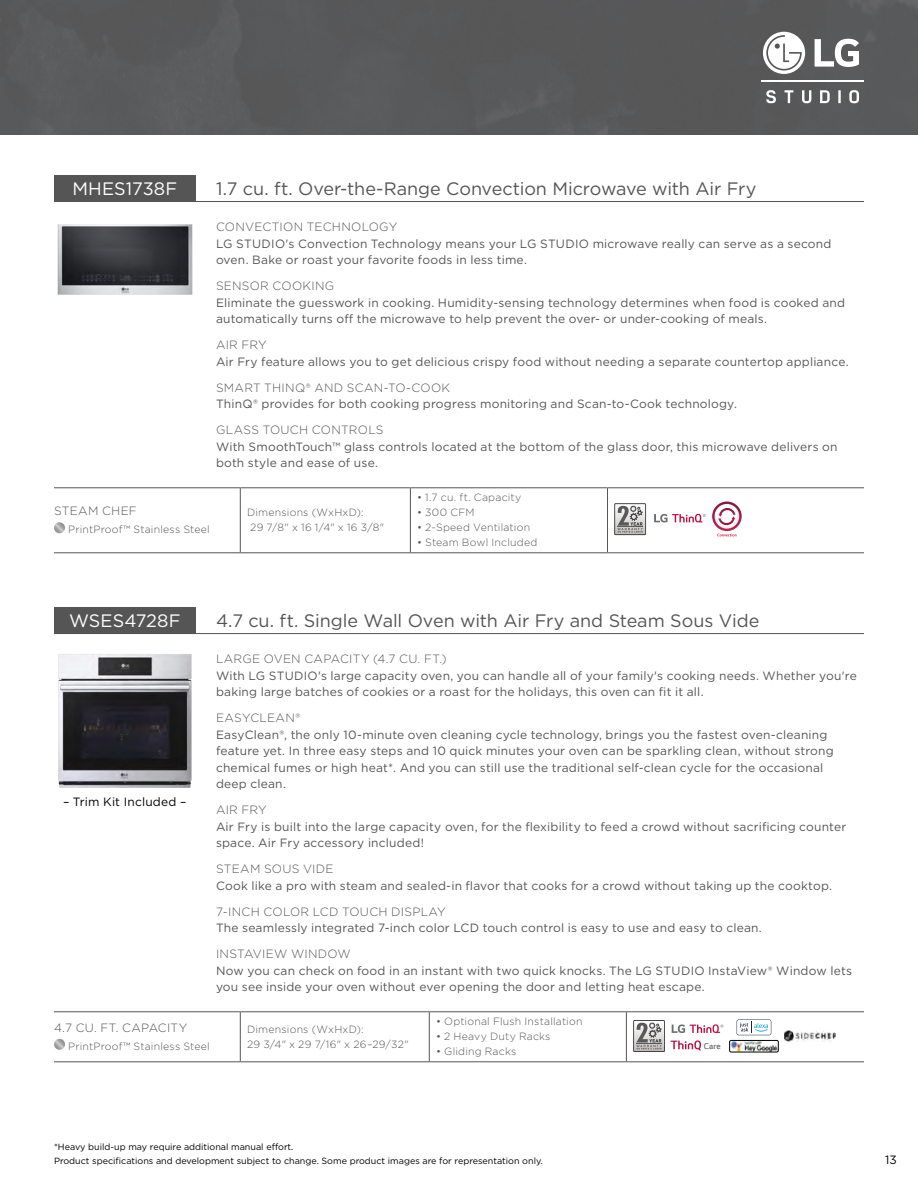
<style>
.page{position:relative;width:918px;height:1188px;background:#fff}
.page>*{position:absolute;margin:0;border:0;box-sizing:border-box;transform-origin:0 0}
.t1{font:18px "Gotham";letter-spacing:-.005em;color:#555}
.t2{font:18px "Gotham";letter-spacing:.005em;color:#fff}
.t3{font:12px/16.5px "Gotham";letter-spacing:.015em;color:#555}
.t4{font:300 12px "Gotham";letter-spacing:.02em;color:#555}
.t5{font:12px "Gotham";letter-spacing:.015em;color:#000}
.t6{font:300 10.5px/15px "Gotham";letter-spacing:.02em;color:#555}
.t7{font:300 9.6px "LG Smart";color:#6d6e71}
.t8{font:9px "Gotham";color:#000}
</style>
<div class="page">
<div style="left:0;top:0;width:918px;height:135px;background:#58595a"></div>
<svg style="left:766px;top:90px;width:10px;height:13px"></svg>
<svg style="left:785px;top:90px;width:8px;height:13px"></svg>
<svg style="left:802px;top:90px;width:9px;height:13px"></svg>
<svg style="left:820px;top:90px;width:10px;height:13px"></svg>
<svg style="left:838px;top:90px;width:3px;height:13px"></svg>
<svg style="left:849px;top:90px;width:10px;height:13px"></svg>
<hr style="left:761px;top:80px;width:103px;height:2px;background:#fff">
<svg style="left:815px;top:39px;width:44px;height:28px"></svg>
<svg style="left:763px;top:32px;width:42px;height:42px"></svg>
<div style="left:54px;top:176px;width:142px;height:26px;background:#555"></div>
<hr style="left:196px;top:201px;width:668px;height:1px;background:#555">
<img style="left:57px;top:224px;width:135px;height:71px">
<hr style="left:54px;top:487px;width:186px;height:1px;background:#555">
<hr style="left:240px;top:487px;width:170px;height:1px;background:#555">
<hr style="left:240px;top:488px;width:1px;height:64px;background:#555">
<hr style="left:410px;top:487px;width:198px;height:1px;background:#555">
<hr style="left:410px;top:488px;width:1px;height:64px;background:#555">
<hr style="left:608px;top:487px;width:256px;height:1px;background:#555">
<hr style="left:607px;top:488px;width:1px;height:64px;background:#555">
<hr style="left:54px;top:552px;width:186px;height:1px;background:#555">
<hr style="left:240px;top:552px;width:170px;height:1px;background:#555">
<hr style="left:410px;top:552px;width:198px;height:1px;background:#555">
<hr style="left:608px;top:552px;width:256px;height:1px;background:#555">
<svg style="left:54px;top:522px;width:11px;height:11px"></svg>
<svg style="left:654px;top:513px;width:49px;height:10px"></svg>
<svg style="left:654px;top:514px;width:52px;height:8px"></svg>
<svg style="left:717px;top:501px;width:20px;height:36px"></svg>
<svg style="left:712px;top:502px;width:30px;height:34px"></svg>
<svg style="left:614px;top:503px;width:32px;height:32px"></svg>
<div style="left:54px;top:608px;width:142px;height:26px;background:#555"></div>
<hr style="left:196px;top:633px;width:668px;height:1px;background:#555">
<img style="left:58px;top:654px;width:134px;height:134px">
<hr style="left:54px;top:1011px;width:186px;height:1px;background:#555">
<hr style="left:240px;top:1011px;width:189px;height:1px;background:#555">
<hr style="left:240px;top:1012px;width:1px;height:49px;background:#555">
<hr style="left:429px;top:1011px;width:197px;height:1px;background:#555">
<hr style="left:429px;top:1012px;width:1px;height:49px;background:#555">
<hr style="left:626px;top:1011px;width:238px;height:1px;background:#555">
<hr style="left:626px;top:1012px;width:1px;height:49px;background:#555">
<hr style="left:54px;top:1061px;width:186px;height:1px;background:#555">
<hr style="left:240px;top:1061px;width:189px;height:1px;background:#555">
<hr style="left:429px;top:1061px;width:197px;height:1px;background:#555">
<hr style="left:626px;top:1061px;width:238px;height:1px;background:#555">
<svg style="left:54px;top:1039px;width:11px;height:11px"></svg>
<svg style="left:671px;top:1040px;width:30px;height:10px"></svg>
<svg style="left:672px;top:1024px;width:51px;height:9px"></svg>
<svg style="left:633px;top:1020px;width:32px;height:32px"></svg>
<img style="left:732px;top:1042px;width:44px;height:8px">
<div style="left:730px;top:1040px;width:48px;height:12px;border:1px solid #000;border-radius:2px"></div>
<svg style="left:737px;top:1019px;width:34px;height:16px"></svg>
<img style="left:784px;top:1030px;width:52px;height:11px">
<h1 class="t2" style="left:72px;top:177px;width:106px">MHES1738F</h1>
<h1 class="t1" style="left:216px;top:177px;width:542px">1.7 cu. ft. Over-the-Range Convection Microwave with Air Fry</h1>
<p class="t4" style="left:216px;top:220px;width:183px">CONVECTION TECHNOLOGY</p>
<p class="t3" style="left:216px;top:235px;width:617px">LG STUDIO's Convection Technology means your LG STUDIO microwave really can serve as a second oven. Bake or roast your favorite foods in less time.</p>
<p class="t4" style="left:216px;top:278px;width:120px">SENSOR COOKING</p>
<p class="t3" style="left:216px;top:294px;width:631px">Eliminate the guesswork in cooking. Humidity-sensing technology determines when food is cooked and automatically turns off the microwave to help prevent the over- or under-cooking of meals.</p>
<p class="t4" style="left:216px;top:337px;width:52px">AIR FRY</p>
<p class="t3" style="left:216px;top:353px;width:634px">Air Fry feature allows you to get delicious crispy food without needing a separate countertop appliance.</p>
<p class="t4" style="left:216px;top:380px;width:236px">SMART THINQ® AND SCAN-TO-COOK</p>
<p class="t3" style="left:216px;top:395px;width:522px">ThinQ® provides for both cooking progress monitoring and Scan-to-Cook technology.</p>
<p class="t4" style="left:216px;top:422px;width:169px">GLASS TOUCH CONTROLS</p>
<p class="t3" style="left:216px;top:438px;width:623px">With SmoothTouch™ glass controls located at the bottom of the glass door, this microwave delivers on both style and ease of use.</p>
<p class="t4" style="left:54px;top:503px;width:84px">STEAM CHEF</p>
<p class="t6" style="left:68px;top:522px;width:143px">PrintProof™ Stainless Steel</p>
<p class="t6" style="left:417px;top:490px;width:106px">• 1.7 cu. ft. Capacity</p>
<p class="t6" style="left:417px;top:505px;width:59px">• 300 CFM</p>
<p class="t6" style="left:417px;top:520px;width:114px">• 2-Speed Ventilation</p>
<p class="t6" style="left:417px;top:535px;width:122px">• Steam Bowl Included</p>
<p class="t6" style="left:250px;top:505px;width:135px;text-indent:-3px">Dimensions (WxHxD):<br>29 7/8" x 16 1/4" x 16 3/8"</p>
<h1 class="t2" style="left:69px;top:609px;width:113px">WSES4728F</h1>
<h1 class="t1" style="left:216px;top:609px;width:545px">4.7 cu. ft. Single Wall Oven with Air Fry and Steam Sous Vide</h1>
<p class="t4" style="left:216px;top:652px;width:232px">LARGE OVEN CAPACITY (4.7 CU. FT.)</p>
<p class="t3" style="left:216px;top:667px;width:642px">With LG STUDIO's large capacity oven, you can handle all of your family's cooking needs. Whether you're baking large batches of cookies or a roast for the holidays, this oven can fit it all.</p>
<p class="t4" style="left:216px;top:711px;width:86px">EASYCLEAN®</p>
<p class="t3" style="left:216px;top:726px;width:619px">EasyClean®, the only 10-minute oven cleaning cycle technology, brings you the fastest oven-cleaning feature yet. In three easy steps and 10 quick minutes your oven can be sparkling clean, without strong chemical fumes or high heat*. And you can still use the traditional self-clean cycle for the occasional deep clean.</p>
<p class="t4" style="left:216px;top:802px;width:52px">AIR FRY</p>
<p class="t3" style="left:216px;top:818px;width:632px">Air Fry is built into the large capacity oven, for the flexibility to feed a crowd without sacrificing counter space. Air Fry accessory included!</p>
<p class="t4" style="left:216px;top:861px;width:119px">STEAM SOUS VIDE</p>
<p class="t3" style="left:216px;top:877px;width:618px">Cook like a pro with steam and sealed-in flavor that cooks for a crowd without taking up the cooktop.</p>
<p class="t4" style="left:216px;top:904px;width:231px">7-INCH COLOR LCD TOUCH DISPLAY</p>
<p class="t3" style="left:216px;top:919px;width:547px">The seamlessly integrated 7-inch color LCD touch control is easy to use and easy to clean.</p>
<p class="t4" style="left:216px;top:946px;width:136px">INSTAVIEW WINDOW</p>
<p class="t3" style="left:216px;top:962px;width:638px">Now you can check on food in an instant with two quick knocks. The LG STUDIO InstaView® Window lets you see inside your oven without ever opening the door and letting heat escape.</p>
<p class="t4" style="left:54px;top:1020px;width:135px">4.7 CU. FT. CAPACITY</p>
<p class="t6" style="left:68px;top:1038px;width:143px">PrintProof™ Stainless Steel</p>
<p class="t5" style="left:63px;top:794px;width:125px">– Trim Kit Included –</p>
<p class="t6" style="left:436px;top:1014px;width:148px">• Optional Flush Installation</p>
<p class="t6" style="left:436px;top:1029px;width:116px">• 2 Heavy Duty Racks</p>
<p class="t6" style="left:436px;top:1044px;width:82px">• Gliding Racks</p>
<p class="t6" style="left:247px;top:1021px;width:163px">Dimensions (WxHxD):<br>29 3/4" x 29 7/16" x 26–29/32"</p>
<p class="t7" style="left:704px;top:1041px;width:18px">Care</p>
<p class="t8" style="left:54px;top:1141px;width:241px">*Heavy build-up may require additional manual effort.</p>
<p class="t8" style="left:54px;top:1155px;width:490px">Product specifications and development subject to change. Some product images are for representation only.</p>
<p class="t5" style="left:885px;top:1152px;width:13px">13</p>
</div>
